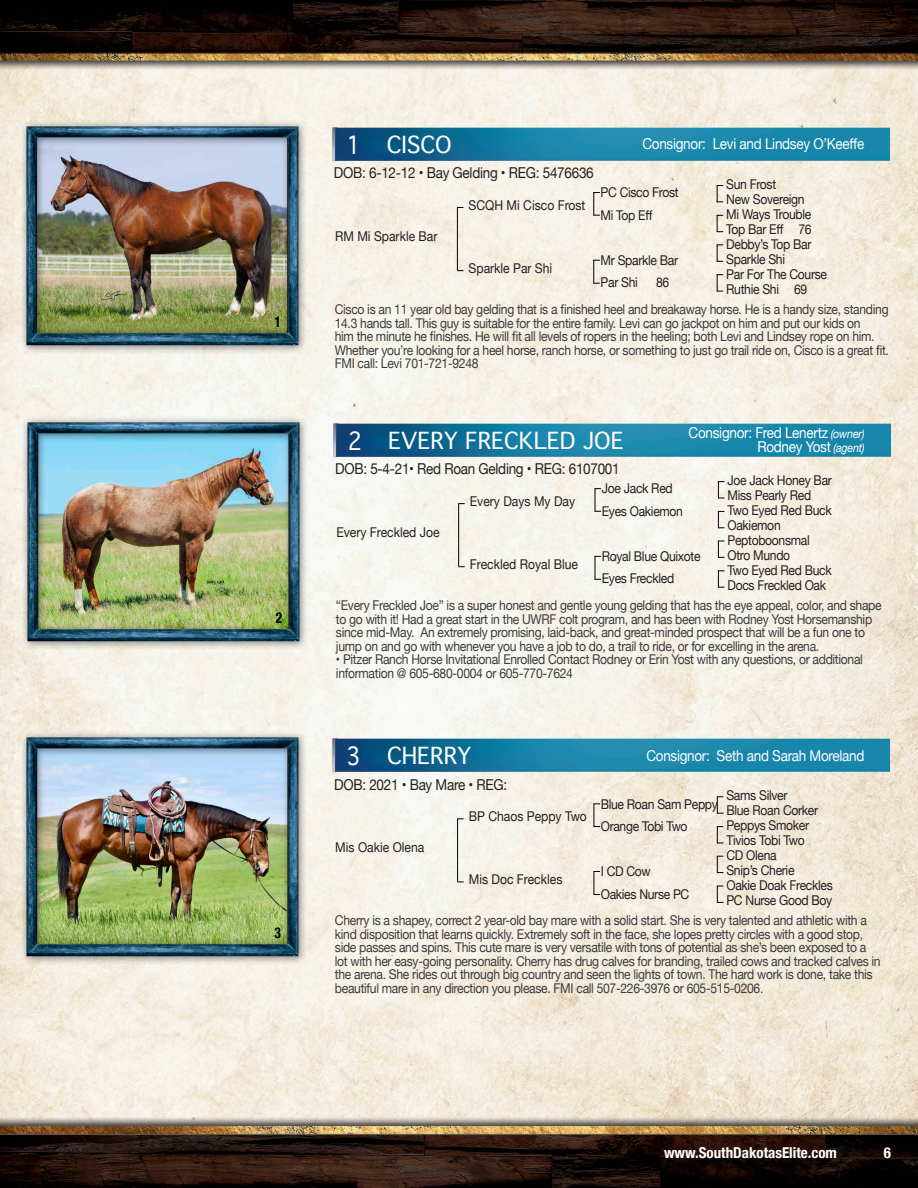
<style>
.page{position:relative;width:918px;height:1188px;background:#fff}
.page>*{position:absolute;margin:0;border:0;box-sizing:border-box;transform-origin:0 0}
.t1{font:24px "Geneva";color:#fff;scale:.9 1}
.t2{font:22.5px "Geneva";color:#fff}
.t3{font:15px "Helvetica Neue";letter-spacing:-.02em;color:#fff;scale:.9 1}
.t4{font:15px "Helvetica Neue";letter-spacing:-.02em;color:#231f20;scale:.9 1}
.t5{font:700 condensed 15px "Helvetica Neue";color:#fff}
.t6{font:700 condensed 15px "Helvetica Neue";color:#000;scale:.9 1}
.t7{font:13.5px/13.5px "Helvetica Neue";letter-spacing:-.025em;color:#3c3c3d;scale:.9 1}
.t8{font:13.5px "Helvetica Neue";letter-spacing:-.025em;color:#231f20;scale:.9 1}
.t9{font:13.5px "Helvetica Neue";color:#231f20;scale:.9 1}
.s1{font-style:italic;font-size:12px}
</style>
<div class="page">
<img style="left:0;top:0;width:918px;height:1188px">
<img style="left:5px;top:95px;width:312px;height:279px">
<svg style="left:593px;top:192px;width:7px;height:24px"></svg>
<svg style="left:717px;top:245px;width:6px;height:17px"></svg>
<svg style="left:717px;top:274px;width:6px;height:18px"></svg>
<svg style="left:593px;top:260px;width:7px;height:24px"></svg>
<svg style="left:717px;top:185px;width:6px;height:17px"></svg>
<svg style="left:717px;top:215px;width:6px;height:17px"></svg>
<img style="left:330px;top:104px;width:587px;height:62px">
<hr style="left:457px;top:208px;width:1px;height:62px;background:#000">
<img style="left:6px;top:392px;width:312px;height:278px">
<svg style="left:595px;top:488px;width:6px;height:24px"></svg>
<svg style="left:718px;top:541px;width:7px;height:17px"></svg>
<svg style="left:718px;top:570px;width:7px;height:18px"></svg>
<svg style="left:595px;top:556px;width:6px;height:24px"></svg>
<svg style="left:718px;top:481px;width:7px;height:18px"></svg>
<svg style="left:718px;top:511px;width:7px;height:17px"></svg>
<img style="left:332px;top:400px;width:586px;height:62px">
<hr style="left:458px;top:504px;width:1px;height:62px;background:#000">
<img style="left:5px;top:707px;width:312px;height:278px">
<svg style="left:594px;top:803px;width:6px;height:24px"></svg>
<svg style="left:717px;top:856px;width:6px;height:17px"></svg>
<svg style="left:717px;top:886px;width:6px;height:17px"></svg>
<svg style="left:594px;top:871px;width:6px;height:24px"></svg>
<svg style="left:717px;top:796px;width:6px;height:18px"></svg>
<svg style="left:717px;top:826px;width:6px;height:18px"></svg>
<img style="left:330px;top:715px;width:587px;height:62px">
<hr style="left:457px;top:819px;width:1px;height:62px;background:#000">
<p class="t6" style="left:274px;top:309px;width:9px">1</p>
<p class="t6" style="left:276px;top:605px;width:9px">2</p>
<p class="t6" style="left:275px;top:920px;width:9px">3</p>
<p class="t1" style="left:346px;top:131px;width:18px">1</p>
<p class="t2" style="left:387px;top:132px;width:66px">CISCO</p>
<p class="t4" style="left:334px;top:162px;width:290px">DOB: 6-12-12 • Bay Gelding • REG: 5476636</p>
<p class="t9" style="left:469px;top:196px;width:131px">SCQH Mi Cisco Frost</p>
<p class="t9" style="left:335px;top:226px;width:115px">RM Mi Sparkle Bar</p>
<p class="t9" style="left:469px;top:259px;width:95px">Sparkle Par Shi</p>
<p class="t3" style="left:642px;top:133px;width:248px">Consignor: Levi and Lindsey O’Keeffe</p>
<p class="t8" style="left:601px;top:183px;width:88px">PC Cisco Frost</p>
<p class="t8" style="left:601px;top:205px;width:59px">Mi Top Eff</p>
<p class="t8" style="left:601px;top:250px;width:88px">Mr Sparkle Bar</p>
<p class="t8" style="left:601px;top:273px;width:43px">Par Shi</p>
<p class="t8" style="left:656px;top:273px;width:16px">86</p>
<p class="t8" style="left:726px;top:175px;width:57px">Sun Frost</p>
<p class="t8" style="left:726px;top:190px;width:89px">New Sovereign</p>
<p class="t8" style="left:726px;top:205px;width:96px">Mi Ways Trouble</p>
<p class="t8" style="left:726px;top:220px;width:96px">Top Bar Eff 76</p>
<p class="t8" style="left:726px;top:235px;width:96px">Debby’s Top Bar</p>
<p class="t8" style="left:726px;top:250px;width:67px">Sparkle Shi</p>
<p class="t8" style="left:726px;top:265px;width:114px">Par For The Course</p>
<p class="t8" style="left:726px;top:280px;width:92px">Ruthie Shi 69</p>
<p class="t7" style="left:335px;top:303px;width:617px">Cisco is an 11 year old bay gelding that is a finished heel and breakaway horse. He is a handy size, standing 14.3 hands tall. This guy is suitable for the entire family. Levi can go jackpot on him and put our kids on<br>him the minute he finishes. He will fit all levels of ropers in the heeling; both Levi and Lindsey rope on him.<br>Whether you’re looking for a heel horse, ranch horse, or something to just go trail ride on, Cisco is a great fit.</p>
<p class="t7" style="left:335px;top:357px;width:161px">FMI call: Levi 701-721-9248</p>
<p class="t1" style="left:348px;top:427px;width:18px">2</p>
<p class="t2" style="left:388px;top:428px;width:237px">EVERY FRECKLED JOE</p>
<p class="t3" style="left:689px;top:422px;width:197px">Consignor: Fred Lenertz <span class="s1">(owner)</span></p>
<p class="t3" style="left:757px;top:435px;width:121px">Rodney Yost <span class="s1">(agent)</span></p>
<p class="t4" style="left:335px;top:458px;width:318px">DOB: 5-4-21• Red Roan Gelding • REG: 6107001</p>
<p class="t9" style="left:470px;top:492px;width:119px">Every Days My Day</p>
<p class="t8" style="left:602px;top:479px;width:80px">Joe Jack Red</p>
<p class="t8" style="left:602px;top:501px;width:92px">Eyes Oakiemon</p>
<p class="t8" style="left:602px;top:546px;width:111px">Royal Blue Quixote</p>
<p class="t8" style="left:602px;top:569px;width:82px">Eyes Freckled</p>
<p class="t9" style="left:336px;top:522px;width:116px">Every Freckled Joe</p>
<p class="t9" style="left:470px;top:555px;width:122px">Freckled Royal Blue</p>
<p class="t8" style="left:728px;top:471px;width:118px">Joe Jack Honey Bar</p>
<p class="t8" style="left:728px;top:486px;width:95px">Miss Pearly Red</p>
<p class="t8" style="left:728px;top:501px;width:117px">Two Eyed Red Buck</p>
<p class="t8" style="left:728px;top:516px;width:61px">Oakiemon</p>
<p class="t8" style="left:728px;top:531px;width:93px">Peptoboonsmal</p>
<p class="t8" style="left:728px;top:546px;width:71px">Otro Mundo</p>
<p class="t8" style="left:728px;top:561px;width:117px">Two Eyed Red Buck</p>
<p class="t8" style="left:728px;top:576px;width:111px">Docs Freckled Oak</p>
<p class="t7" style="left:336px;top:599px;width:608px">“Every Freckled Joe” is a super honest and gentle young gelding that has the eye appeal, color, and shape to go with it! Had a great start in the UWRF colt program, and has been with Rodney Yost Horsemanship since mid-May. An extremely promising, laid-back, and great-minded prospect that will be a fun one to jump on and go with whenever you have a job to do, a trail to ride, or for excelling in the arena.</p>
<p class="t7" style="left:336px;top:653px;width:587px">• Pitzer Ranch Horse Invitational Enrolled Contact Rodney or Erin Yost with any questions, or additional information @ 605-680-0004 or 605-770-7624</p>
<p class="t1" style="left:347px;top:743px;width:18px">3</p>
<p class="t2" style="left:387px;top:743px;width:86px">CHERRY</p>
<p class="t4" style="left:334px;top:773px;width:194px">DOB: 2021 • Bay Mare • REG:</p>
<p class="t9" style="left:469px;top:807px;width:133px">BP Chaos Peppy Two</p>
<p class="t9" style="left:335px;top:838px;width:101px">Mis Oakie Olena</p>
<p class="t9" style="left:469px;top:870px;width:106px">Mis Doc Freckles</p>
<p class="t3" style="left:646px;top:745px;width:244px">Consignor: Seth and Sarah Moreland</p>
<p class="t8" style="left:601px;top:794px;width:132px">Blue Roan Sam Peppy</p>
<p class="t8" style="left:601px;top:817px;width:98px">Orange Tobi Two</p>
<p class="t8" style="left:601px;top:862px;width:57px">I CD Cow</p>
<p class="t8" style="left:601px;top:884px;width:100px">Oakies Nurse PC</p>
<p class="t8" style="left:726px;top:786px;width:69px">Sams Silver</p>
<p class="t8" style="left:726px;top:801px;width:103px">Blue Roan Corker</p>
<p class="t8" style="left:726px;top:816px;width:93px">Peppys Smoker</p>
<p class="t8" style="left:726px;top:831px;width:89px">Tivios Tobi Two</p>
<p class="t8" style="left:726px;top:846px;width:57px">CD Olena</p>
<p class="t8" style="left:726px;top:861px;width:77px">Snip’s Cherie</p>
<p class="t8" style="left:726px;top:876px;width:120px">Oakie Doak Freckles</p>
<p class="t8" style="left:726px;top:891px;width:119px">PC Nurse Good Boy</p>
<p class="t7" style="left:335px;top:915px;width:608px">Cherry is a shapey, correct 2 year-old bay mare with a solid start. She is very talented and athletic with a kind disposition that learns quickly. Extremely soft in the face, she lopes pretty circles with a good stop, side passes and spins. This cute mare is very versatile with tons of potential as she’s been exposed to a lot with her easy-going personality. Cherry has drug calves for branding, trailed cows and tracked calves in the arena. She rides out through big country and seen the lights of town. The hard work is done, take this beautiful mare in any direction you please. FMI call 507-226-3976 or 605-515-0206.</p>
<p class="t5" style="left:664px;top:1140px;width:174px">www.SouthDakotasElite.com</p>
<p class="t5" style="left:884px;top:1140px;width:9px">6</p>
</div>
